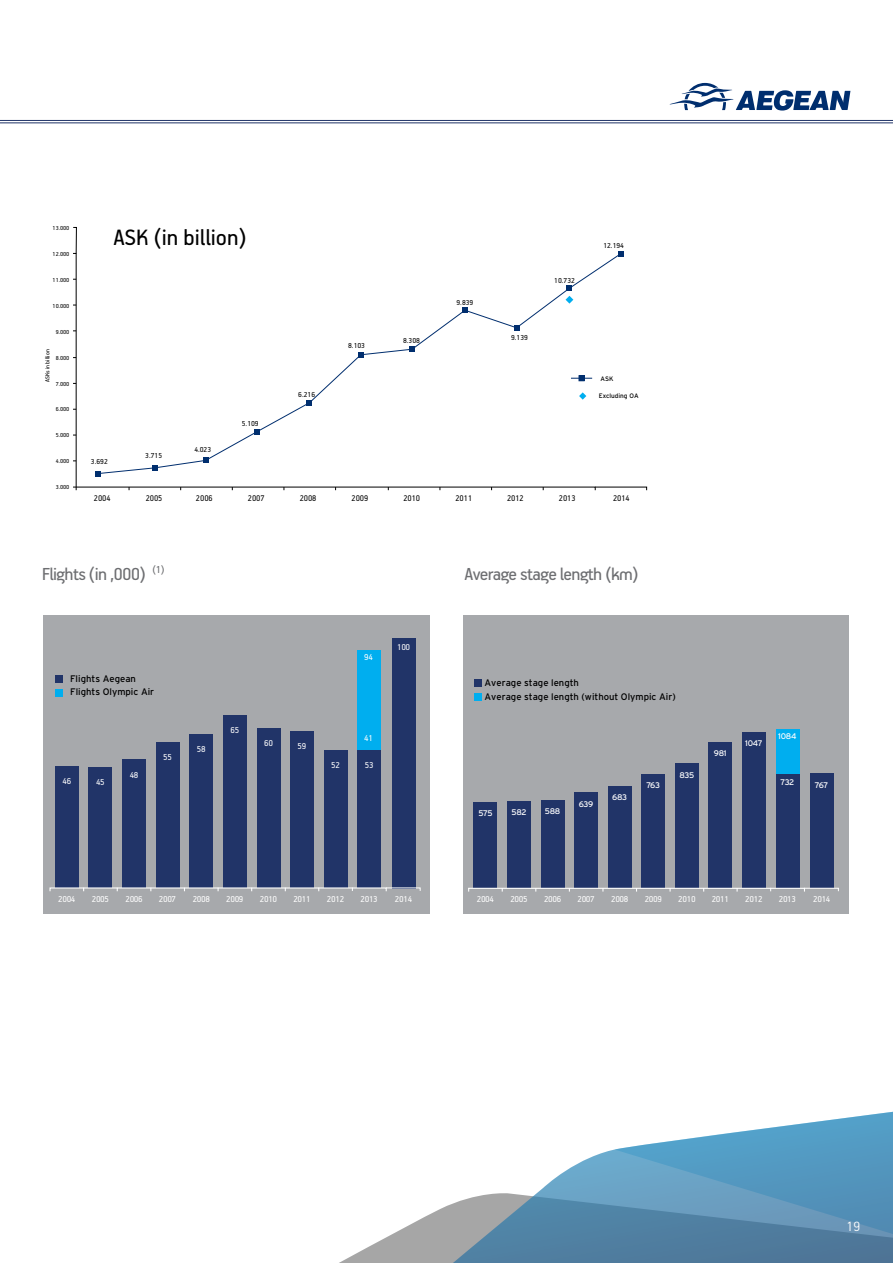
<style>
.page{position:relative;width:893px;height:1263px;background:#fff}
.page>*{position:absolute;margin:0;border:0;box-sizing:border-box;transform-origin:0 0}
.t1{font:24.9px "PF Handbook Pro";color:#000}
.t2{font:19.5px "PF Handbook Pro";letter-spacing:-.03em;color:#6d6e71}
.t3{font:300 15px "PF Handbook Pro";color:#fff}
.t4{font:9.45px "PF Handbook Pro";letter-spacing:-.03em;color:#fff}
.t5{font:9.45px/13.8px "Interstate GR";color:#000}
.t6{font:9.15px "PF Handbook Pro";color:#000;scale:.95 1}
.t7{font:8.1px "Interstate GR";letter-spacing:-.045em;color:#fff}
.t8{font:7.95px "PF Handbook Pro";color:#000}
.t9{font:6.45px "PF Handbook Pro";color:#000}
.t10{font:6.45px "Interstate GR";color:#000}
</style>
<div class="page">
<svg style="left:339px;top:1228px;width:64px;height:35px"></svg>
<svg style="left:403px;top:1111px;width:490px;height:152px"></svg>
<hr style="left:0;top:122px;width:893px;height:1px;background:#213468">
<hr style="left:0;top:120px;width:893px;height:1px;background:#213468">
<svg style="left:669px;top:83px;width:181px;height:28px"></svg>
<svg style="left:73px;top:227px;width:574px;height:264px"></svg>
<svg style="left:97px;top:252px;width:525px;height:223px"></svg>
<div style="left:43px;top:615px;width:387px;height:299px;background:#a7a9ac"></div>
<div style="left:89px;top:767px;width:23px;height:121px;background:#213468"></div>
<div style="left:123px;top:760px;width:23px;height:128px;background:#213468"></div>
<div style="left:156px;top:742px;width:23px;height:146px;background:#213468"></div>
<div style="left:190px;top:735px;width:23px;height:153px;background:#213468"></div>
<div style="left:223px;top:716px;width:23px;height:172px;background:#213468"></div>
<div style="left:257px;top:728px;width:23px;height:160px;background:#213468"></div>
<div style="left:290px;top:732px;width:23px;height:156px;background:#213468"></div>
<div style="left:324px;top:750px;width:23px;height:138px;background:#213468"></div>
<div style="left:55px;top:766px;width:23px;height:122px;background:#213468"></div>
<div style="left:358px;top:650px;width:23px;height:100px;background:#00aeef"></div>
<div style="left:358px;top:750px;width:23px;height:138px;background:#213468"></div>
<div style="left:392px;top:638px;width:24px;height:250px;background:#213468"></div>
<div style="left:49px;top:887px;width:338px;height:4px;border:1px solid #fff"></div>
<svg style="left:385px;top:887px;width:36px;height:4px"></svg>
<div style="left:56px;top:675px;width:7px;height:7px;background:#213468"></div>
<div style="left:56px;top:689px;width:7px;height:7px;background:#00aeef"></div>
<div style="left:463px;top:615px;width:386px;height:298px;background:#a7a9ac"></div>
<div style="left:776px;top:730px;width:23px;height:158px;background:#00aeef"></div>
<div style="left:474px;top:803px;width:23px;height:85px;background:#213468"></div>
<div style="left:742px;top:733px;width:23px;height:155px;background:#213468"></div>
<div style="left:709px;top:743px;width:23px;height:145px;background:#213468"></div>
<div style="left:675px;top:764px;width:23px;height:124px;background:#213468"></div>
<div style="left:642px;top:775px;width:23px;height:113px;background:#213468"></div>
<div style="left:776px;top:775px;width:23px;height:113px;background:#213468"></div>
<div style="left:608px;top:787px;width:23px;height:101px;background:#213468"></div>
<div style="left:574px;top:793px;width:24px;height:95px;background:#213468"></div>
<div style="left:541px;top:801px;width:23px;height:87px;background:#213468"></div>
<div style="left:507px;top:802px;width:24px;height:86px;background:#213468"></div>
<div style="left:810px;top:774px;width:23px;height:114px;background:#213468"></div>
<div style="left:468px;top:888px;width:337px;height:3px;border:1px solid #fff"></div>
<svg style="left:804px;top:887px;width:35px;height:5px"></svg>
<div style="left:474px;top:680px;width:7px;height:7px;background:#213468"></div>
<div style="left:474px;top:694px;width:7px;height:7px;background:#00aeef"></div>
<p class="t9" style="left:53px;top:225px;width:18px">13.000</p>
<p class="t9" style="left:53px;top:250px;width:18px">12.000</p>
<p class="t9" style="left:53px;top:276px;width:18px">11.000</p>
<p class="t9" style="left:53px;top:302px;width:18px">10.000</p>
<p class="t9" style="left:56px;top:328px;width:15px">9.000</p>
<p class="t9" style="left:44px;top:382px;width:34px;rotate:-90deg">ASKs in billion</p>
<p class="t9" style="left:56px;top:354px;width:15px">8.000</p>
<p class="t9" style="left:56px;top:380px;width:15px">7.000</p>
<p class="t9" style="left:56px;top:406px;width:15px">6.000</p>
<p class="t9" style="left:56px;top:431px;width:15px">5.000</p>
<p class="t9" style="left:56px;top:457px;width:15px">4.000</p>
<p class="t9" style="left:56px;top:483px;width:15px">3.000</p>
<h1 class="t1" style="left:113px;top:222px;width:135px">ASK (in billion)</h1>
<p class="t8" style="left:91px;top:457px;width:18px">3.692</p>
<p class="t8" style="left:145px;top:451px;width:18px">3.715</p>
<p class="t8" style="left:194px;top:444px;width:18px">4.023</p>
<p class="t8" style="left:242px;top:418px;width:18px">5.109</p>
<p class="t8" style="left:298px;top:390px;width:18px">6.216</p>
<p class="t8" style="left:348px;top:341px;width:18px">8.103</p>
<p class="t8" style="left:403px;top:336px;width:18px">8.308</p>
<p class="t8" style="left:456px;top:297px;width:18px">9.839</p>
<p class="t8" style="left:511px;top:333px;width:18px">9.139</p>
<p class="t8" style="left:554px;top:276px;width:22px">10.732</p>
<p class="t8" style="left:603px;top:241px;width:22px">12.194</p>
<p class="t10" style="left:600px;top:375px;width:15px">ASK</p>
<p class="t10" style="left:599px;top:393px;width:41px">Excluding ΟΑ</p>
<p class="t6" style="left:94px;top:492px;width:19px">2004</p>
<p class="t6" style="left:146px;top:492px;width:19px">2005</p>
<p class="t6" style="left:196px;top:492px;width:19px">2006</p>
<p class="t6" style="left:248px;top:492px;width:19px">2007</p>
<p class="t6" style="left:300px;top:492px;width:19px">2008</p>
<p class="t6" style="left:351px;top:492px;width:19px">2009</p>
<p class="t6" style="left:403px;top:492px;width:19px">2010</p>
<p class="t6" style="left:455px;top:492px;width:19px">2011</p>
<p class="t6" style="left:507px;top:492px;width:19px">2012</p>
<p class="t6" style="left:559px;top:492px;width:19px">2013</p>
<p class="t6" style="left:613px;top:492px;width:19px">2014</p>
<h2 class="t2" style="left:42px;top:562px;width:124px">Flights (in ,000) <sup>(1)</sup></h2>
<h2 class="t2" style="left:464px;top:562px;width:176px">Average stage length (km)</h2>
<p class="t4" style="left:397px;top:641px;width:14px">100</p>
<p class="t4" style="left:364px;top:651px;width:10px">94</p>
<p class="t5" style="left:70px;top:671px;width:86px">Flights Aegean<br>Flights Olympic Air</p>
<p class="t5" style="left:485px;top:676px;width:193px">Average stage length<br>Average stage length (without Olympic Air)</p>
<p class="t4" style="left:163px;top:751px;width:10px">55</p>
<p class="t4" style="left:197px;top:743px;width:10px">58</p>
<p class="t4" style="left:230px;top:725px;width:10px">65</p>
<p class="t4" style="left:264px;top:737px;width:10px">60</p>
<p class="t4" style="left:298px;top:740px;width:10px">59</p>
<p class="t4" style="left:364px;top:732px;width:10px">41</p>
<p class="t7" style="left:714px;top:749px;width:14px">981</p>
<p class="t7" style="left:745px;top:739px;width:19px">1047</p>
<p class="t7" style="left:778px;top:732px;width:20px">1084</p>
<p class="t4" style="left:331px;top:759px;width:10px">52</p>
<p class="t4" style="left:365px;top:759px;width:10px">53</p>
<p class="t4" style="left:62px;top:775px;width:10px">46</p>
<p class="t4" style="left:96px;top:776px;width:10px">45</p>
<p class="t4" style="left:130px;top:769px;width:10px">48</p>
<p class="t7" style="left:679px;top:770px;width:16px">835</p>
<p class="t7" style="left:780px;top:778px;width:16px">732</p>
<p class="t7" style="left:646px;top:781px;width:15px">763</p>
<p class="t7" style="left:815px;top:781px;width:15px">767</p>
<p class="t7" style="left:478px;top:809px;width:16px">575</p>
<p class="t7" style="left:511px;top:808px;width:17px">582</p>
<p class="t7" style="left:545px;top:807px;width:17px">588</p>
<p class="t7" style="left:579px;top:799px;width:16px">639</p>
<p class="t7" style="left:612px;top:793px;width:17px">683</p>
<p class="t4" style="left:58px;top:893px;width:19px">2004</p>
<p class="t4" style="left:92px;top:893px;width:19px">2005</p>
<p class="t4" style="left:125px;top:893px;width:19px">2006</p>
<p class="t4" style="left:159px;top:893px;width:19px">2007</p>
<p class="t4" style="left:193px;top:893px;width:19px">2008</p>
<p class="t4" style="left:226px;top:893px;width:19px">2009</p>
<p class="t4" style="left:260px;top:893px;width:19px">2010</p>
<p class="t4" style="left:293px;top:893px;width:19px">2011</p>
<p class="t4" style="left:327px;top:893px;width:19px">2012</p>
<p class="t4" style="left:361px;top:893px;width:19px">2013</p>
<p class="t4" style="left:395px;top:893px;width:19px">2014</p>
<p class="t4" style="left:477px;top:893px;width:19px">2004</p>
<p class="t4" style="left:510px;top:893px;width:19px">2005</p>
<p class="t4" style="left:544px;top:893px;width:19px">2006</p>
<p class="t4" style="left:577px;top:893px;width:19px">2007</p>
<p class="t4" style="left:611px;top:893px;width:19px">2008</p>
<p class="t4" style="left:645px;top:893px;width:19px">2009</p>
<p class="t4" style="left:678px;top:893px;width:19px">2010</p>
<p class="t4" style="left:712px;top:893px;width:19px">2011</p>
<p class="t4" style="left:745px;top:893px;width:19px">2012</p>
<p class="t4" style="left:779px;top:893px;width:19px">2013</p>
<p class="t4" style="left:813px;top:893px;width:19px">2014</p>
<h3 class="t3" style="left:847px;top:1217px;width:15px">19</h3>
</div>
